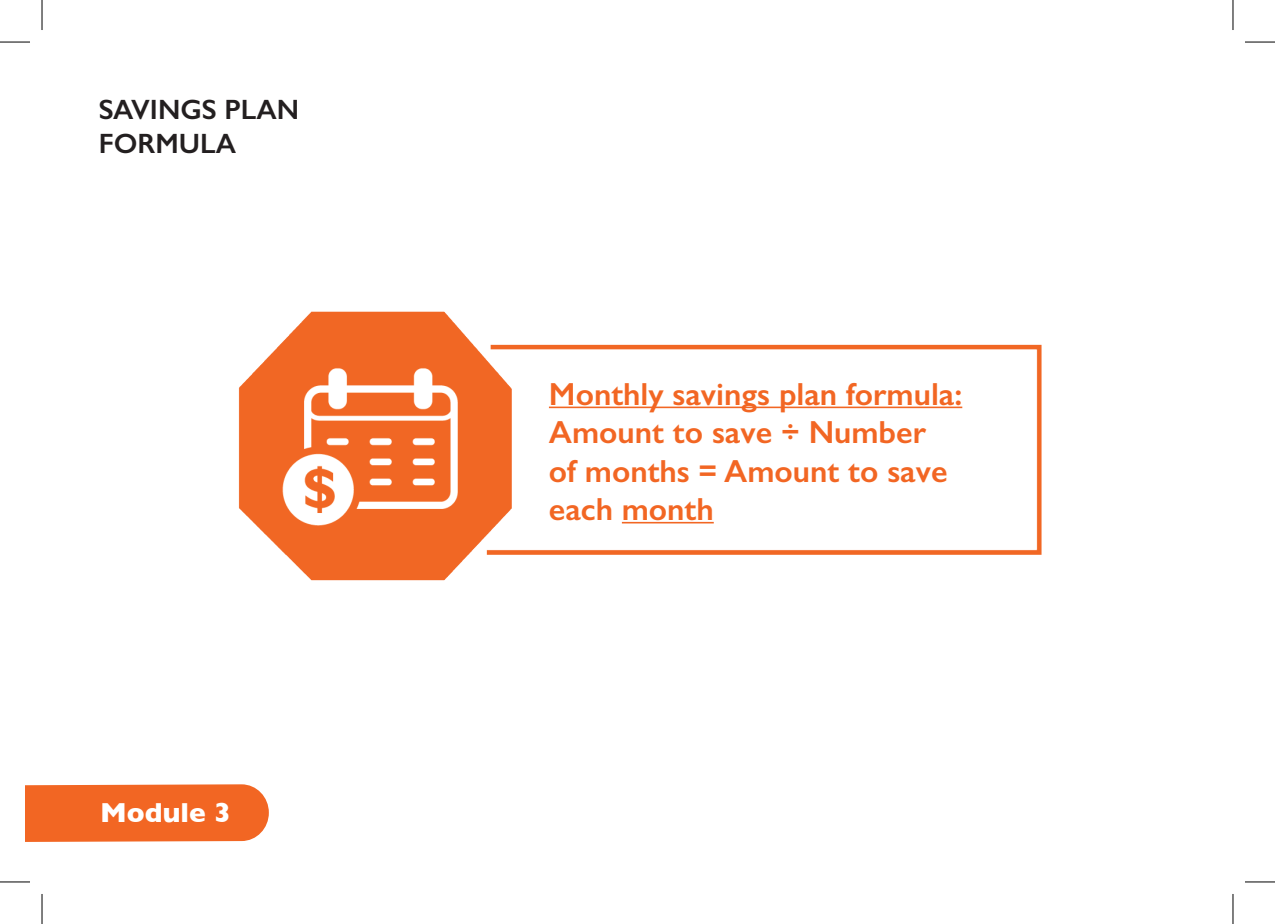
<style>
.page{position:relative;width:1275px;height:924px;background:#fff}
.page>*{position:absolute;margin:0;border:0;box-sizing:border-box;transform-origin:0 0}
.t1{font:600 32px/38.4px "Gill Sans";color:#f26623}
.t2{font:600 28px/33.6px "Gill Sans";color:#231f20}
.t3{font:700 28px "Gill Sans";color:#fff}
</style>
<div class="page">
<div style="left:25px;top:784px;width:244px;height:57px;background:#f26623"></div>
<img style="left:238px;top:311px;width:804px;height:270px">
<hr style="left:549px;top:406px;width:413px;height:2px;background:#f26623">
<hr style="left:622px;top:521px;width:92px;height:2px;background:#f26623">
<hr style="left:0;top:42px;width:30px;height:1px;background:#000">
<hr style="left:1245px;top:42px;width:30px;height:1px;background:#000">
<hr style="left:0;top:881px;width:30px;height:1px;background:#000">
<hr style="left:1245px;top:881px;width:30px;height:1px;background:#000">
<hr style="left:42px;top:0;width:1px;height:30px;background:#000">
<hr style="left:42px;top:893px;width:1px;height:30px;background:#000">
<hr style="left:1232px;top:0;width:1px;height:30px;background:#000">
<hr style="left:1232px;top:893px;width:1px;height:30px;background:#000">
<p class="t2" style="left:99px;top:93px;width:202px">SAVINGS PLAN<br>FORMULA</p>
<p class="t3" style="left:100px;top:789px;width:132px">Module 3</p>
<p class="t1" style="left:549px;top:374px;width:415px">Monthly savings plan formula:</p>
<p class="t1" style="left:549px;top:413px;width:400px">Amount to save ÷ Number of months = Amount to save each month</p>
</div>
